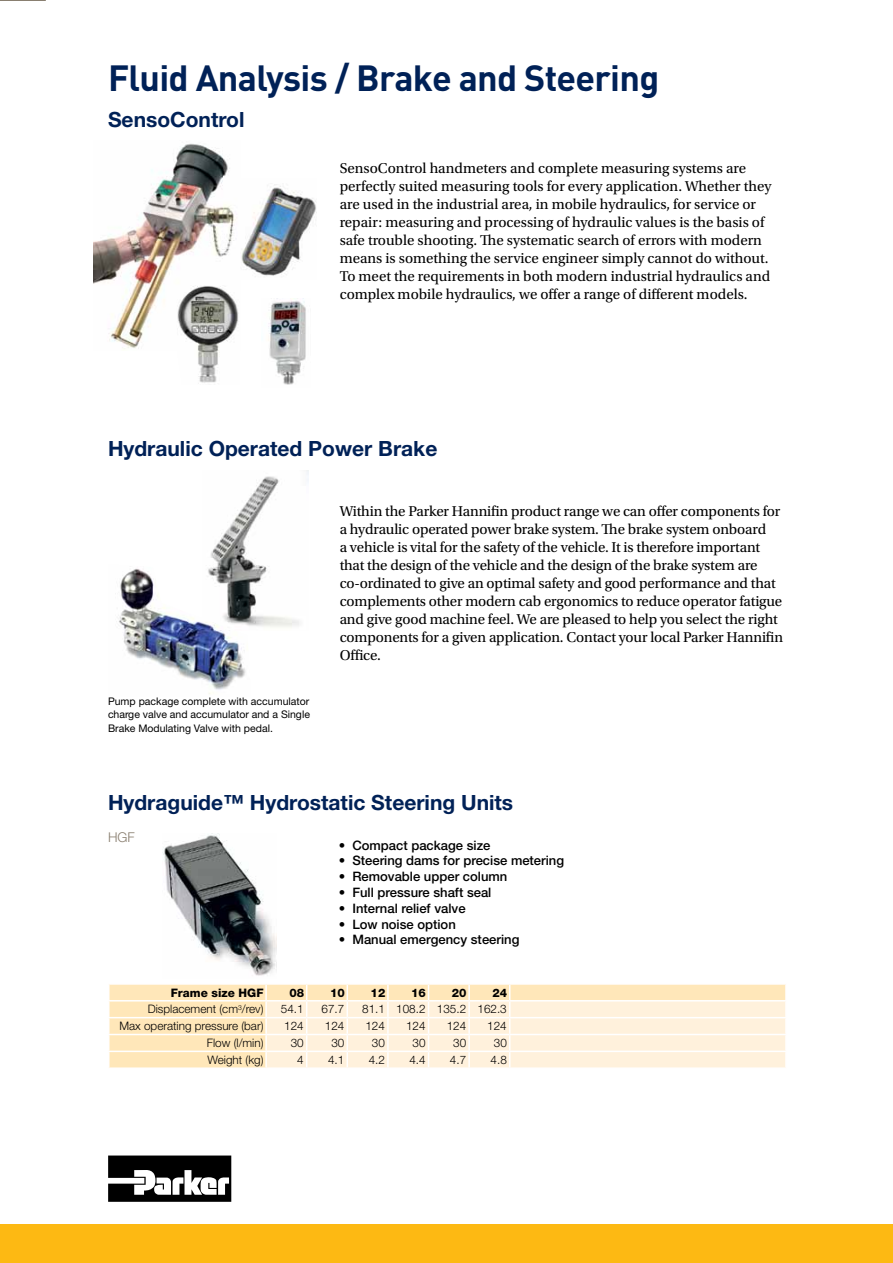
<style>
.page{position:relative;width:893px;height:1263px;background:#fff}
.page>*{position:absolute;margin:0;border:0;box-sizing:border-box;transform-origin:0 0}
.t1{font:700 36px "DINOT";letter-spacing:-.02em;color:#002157}
.t2{font:700 21px "Helvetica Neue LT Std";color:#002157}
.t3{font:15px/18px "Utopia Std";letter-spacing:-.01em;color:#000}
.t4{font:300 13.5px "Helvetica Neue LT Std";color:#887d6e}
.t5{font:500 13.05px "Helvetica Neue LT Std";color:#000}
.t6{font:300 11.7px "Helvetica Neue LT Std";color:#000}
.t7{font:800 11.7px "Helvetica Neue LT Std";color:#000}
.t8{font:10.5px/13.5px "Helvetica Neue LT Std";color:#000;text-align:justify}
</style>
<div class="page">
<div style="left:0;top:1225px;width:893px;height:38px;background:#fdb913"></div>
<svg style="left:108px;top:1155px;width:123px;height:47px"></svg>
<img style="left:210px;top:471px;width:99px;height:156px">
<img style="left:119px;top:564px;width:132px;height:130px">
<img style="left:162px;top:833px;width:114px;height:143px">
<img style="left:93px;top:143px;width:143px;height:206px">
<img style="left:268px;top:298px;width:38px;height:87px">
<img style="left:177px;top:285px;width:62px;height:98px">
<img style="left:241px;top:184px;width:75px;height:92px">
<div style="left:110px;top:985px;width:155px;height:82px;background:#ffe7b9"></div>
<hr style="left:108px;top:1000px;width:158px;height:1px;background:#fff">
<hr style="left:108px;top:1017px;width:158px;height:1px;background:#fff">
<hr style="left:108px;top:1034px;width:158px;height:1px;background:#fff">
<hr style="left:108px;top:1050px;width:158px;height:2px;background:#fff">
<svg style="left:109px;top:985px;width:1px;height:82px"></svg>
<svg style="left:265px;top:985px;width:521px;height:82px;background:#fff0d8"></svg>
<h1 class="t1" style="left:108px;top:54px;width:553px">Fluid Analysis / Brake and Steering</h1>
<h2 class="t2" style="left:108px;top:107px;width:138px">SensoControl</h2>
<p class="t3" style="left:340px;top:159px;width:433px">SensoControl handmeters and complete measuring systems are perfectly suited measuring tools for every application. Whether they are used in the industrial area, in mobile hydraulics, for service or repair: measuring and processing of hydraulic values is the basis of safe trouble shooting. The systematic search of errors with modern means is something the service engineer simply cannot do without.<br>To meet the requirements in both modern industrial hydraulics and complex mobile hydraulics, we offer a range of different models.</p>
<h2 class="t2" style="left:108px;top:435px;width:331px">Hydraulic Operated Power Brake</h2>
<p class="t8" style="left:108px;top:694px;width:203px">Pump package complete with accumulator charge valve and accumulator and a Single Brake Modulating Valve with pedal.</p>
<p class="t3" style="left:340px;top:502px;width:445px">Within the Parker Hannifin product range we can offer components for a hydraulic operated power brake system. The brake system onboard<br>a vehicle is vital for the safety of the vehicle. It is therefore important that the design of the vehicle and the design of the brake system are co-ordinated to give an optimal safety and good performance and that complements other modern cab ergonomics to reduce operator fatigue and give good machine feel. We are pleased to help you select the right components for a given application. Contact your local Parker Hannifin Office.</p>
<h2 class="t2" style="left:108px;top:790px;width:407px">Hydraguide™ Hydrostatic Steering Units</h2>
<p class="t4" style="left:108px;top:829px;width:28px">HGF</p>
<p class="t5" style="left:339px;top:837px;width:153px">• Compact package size</p>
<p class="t5" style="left:339px;top:853px;width:227px">• Steering dams for precise metering</p>
<p class="t5" style="left:339px;top:869px;width:170px">• Removable upper column</p>
<p class="t5" style="left:339px;top:884px;width:154px">• Full pressure shaft seal</p>
<p class="t5" style="left:339px;top:900px;width:128px">• Internal relief valve</p>
<p class="t5" style="left:339px;top:916px;width:118px">• Low noise option</p>
<p class="t5" style="left:339px;top:932px;width:182px">• Manual emergency steering</p>
<p class="t7" style="left:171px;top:985px;width:94px">Frame size HGF</p>
<p class="t7" style="left:289px;top:985px;width:16px">08</p>
<p class="t7" style="left:330px;top:985px;width:16px">10</p>
<p class="t7" style="left:371px;top:985px;width:16px">12</p>
<p class="t7" style="left:411px;top:985px;width:16px">16</p>
<p class="t7" style="left:452px;top:985px;width:16px">20</p>
<p class="t7" style="left:492px;top:985px;width:16px">24</p>
<p class="t6" style="left:148px;top:1002px;width:117px">Displacement (cm<sup>3</sup>/rev)</p>
<p class="t6" style="left:281px;top:1002px;width:24px">54.1</p>
<p class="t6" style="left:322px;top:1002px;width:24px">67.7</p>
<p class="t6" style="left:362px;top:1002px;width:146px">81.1 108.2 135.2 162.3</p>
<p class="t6" style="left:119px;top:1019px;width:146px">Max operating pressure (bar)</p>
<p class="t6" style="left:284px;top:1019px;width:21px">124</p>
<p class="t6" style="left:325px;top:1019px;width:21px">124</p>
<p class="t6" style="left:365px;top:1019px;width:21px">124</p>
<p class="t6" style="left:406px;top:1019px;width:21px">124</p>
<p class="t6" style="left:447px;top:1019px;width:21px">124</p>
<p class="t6" style="left:487px;top:1019px;width:21px">124</p>
<p class="t6" style="left:207px;top:1036px;width:58px">Flow (l/min)</p>
<p class="t6" style="left:291px;top:1036px;width:15px">30</p>
<p class="t6" style="left:331px;top:1036px;width:15px">30</p>
<p class="t6" style="left:372px;top:1036px;width:15px">30</p>
<p class="t6" style="left:413px;top:1036px;width:15px">30</p>
<p class="t6" style="left:453px;top:1036px;width:15px">30</p>
<p class="t6" style="left:494px;top:1036px;width:15px">30</p>
<p class="t6" style="left:207px;top:1053px;width:58px">Weight (kg)</p>
<p class="t6" style="left:297px;top:1053px;width:8px">4</p>
<p class="t6" style="left:328px;top:1053px;width:18px">4.1</p>
<p class="t6" style="left:369px;top:1053px;width:18px">4.2</p>
<p class="t6" style="left:409px;top:1053px;width:18px">4.4</p>
<p class="t6" style="left:450px;top:1053px;width:18px">4.7</p>
<p class="t6" style="left:491px;top:1053px;width:18px">4.8</p>
</div>
